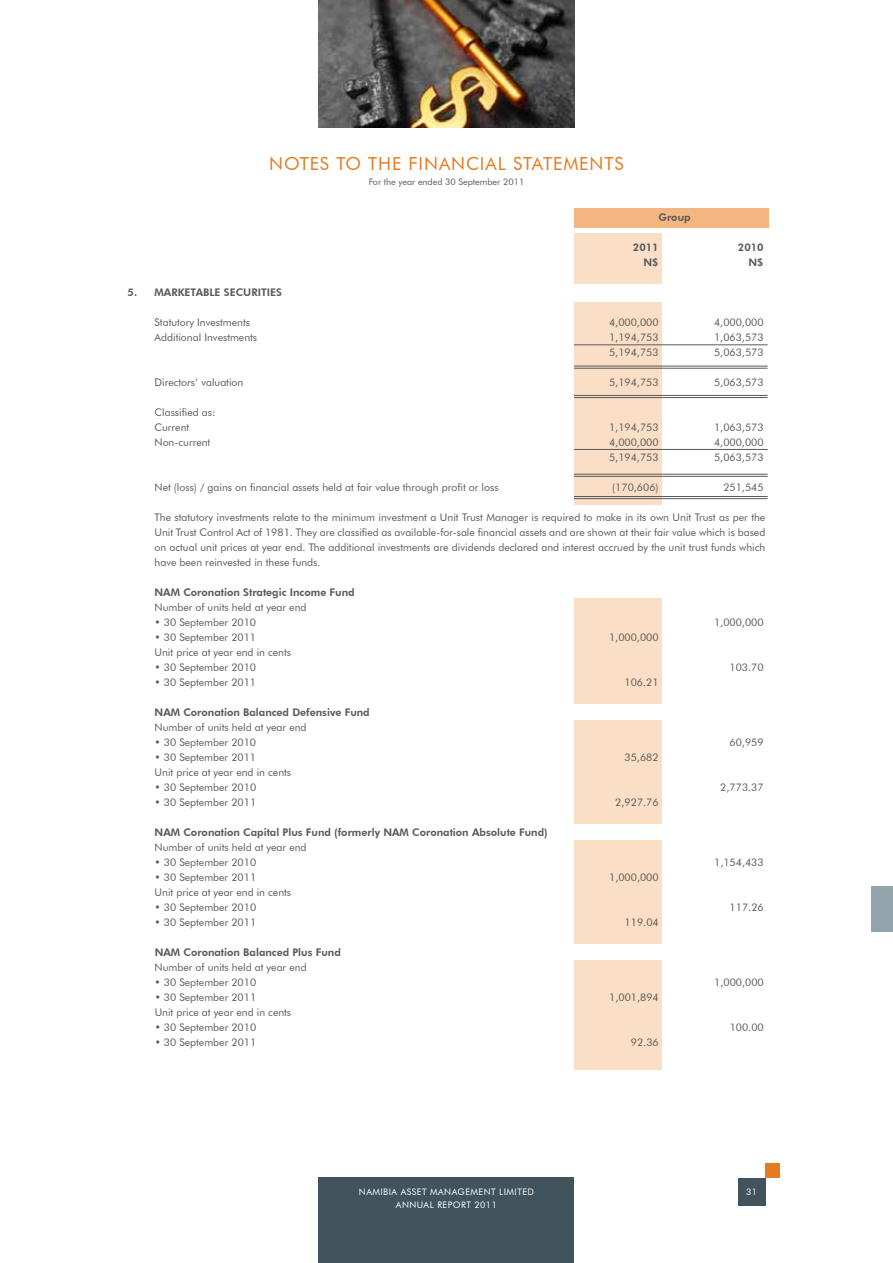
<style>
.page{position:relative;width:893px;height:1263px;background:#fff}
.page>*{position:absolute;margin:0;border:0;box-sizing:border-box;transform-origin:0 0}
.t1{font:18px "Futura BT";letter-spacing:.05em;color:#e67a1e}
.t2{font:10.5px/15px "Futura BT";color:#58595b}
.t3{font:800 10.5px "Futura BT";color:#58595b}
.t4{font:9px/13.5px "Futura BT";letter-spacing:.05em;color:#fff;text-align:center}
.t5{font:9px "Futura BT";color:#58595b}
</style>
<div class="page">
<div style="left:319px;top:1178px;width:255px;height:85px;background:#41535d"></div>
<div style="left:738px;top:1178px;width:27px;height:27px;background:#41535d"></div>
<div style="left:765px;top:1163px;width:15px;height:15px;background:#e67a1e"></div>
<div style="left:872px;top:886px;width:21px;height:46px;background:#93a3ac"></div>
<img style="left:319px;top:0;width:255px;height:128px">
<div style="left:574px;top:234px;width:87px;height:836px;background:#fadec5"></div>
<div style="left:302px;top:944px;width:489px;height:16px;background:#fff"></div>
<div style="left:574px;top:208px;width:194px;height:19px;background:#f3b682"></div>
<div style="left:306px;top:505px;width:489px;height:92px;background:#fff"></div>
<div style="left:306px;top:285px;width:489px;height:17px;background:#fff"></div>
<div style="left:302px;top:824px;width:489px;height:15px;background:#fff"></div>
<div style="left:302px;top:705px;width:489px;height:15px;background:#fff"></div>
<hr style="left:574px;top:344px;width:194px;height:1px;background:#58595b">
<hr style="left:574px;top:449px;width:194px;height:1px;background:#58595b">
<hr style="left:574px;top:366px;width:194px;height:1px;background:#58595b">
<hr style="left:574px;top:368px;width:194px;height:1px;background:#58595b">
<hr style="left:574px;top:395px;width:194px;height:1px;background:#58595b">
<hr style="left:574px;top:397px;width:194px;height:1px;background:#58595b">
<hr style="left:574px;top:474px;width:194px;height:1px;background:#58595b">
<hr style="left:574px;top:476px;width:194px;height:1px;background:#58595b">
<hr style="left:574px;top:496px;width:194px;height:1px;background:#58595b">
<hr style="left:574px;top:498px;width:194px;height:1px;background:#58595b">
<h1 class="t1" style="left:269px;top:153px;width:356px">NOTES TO THE FINANCIAL STATEMENTS</h1>
<p class="t5" style="left:369px;top:176px;width:157px">For the year ended 30 September 2011</p>
<p class="t3" style="left:659px;top:210px;width:34px">Group</p>
<p class="t3" style="left:633px;top:240px;width:27px">2011</p>
<p class="t3" style="left:738px;top:240px;width:27px">2010</p>
<p class="t3" style="left:643px;top:255px;width:17px">N$</p>
<p class="t3" style="left:748px;top:255px;width:17px">N$</p>
<p class="t3" style="left:128px;top:285px;width:156px">5. MARKETABLE SECURITIES</p>
<p class="t2" style="left:155px;top:314px;width:97px">Statutory Investments</p>
<p class="t2" style="left:609px;top:314px;width:51px">4,000,000</p>
<p class="t2" style="left:714px;top:314px;width:51px">4,000,000</p>
<p class="t2" style="left:155px;top:329px;width:104px">Additional Investments</p>
<p class="t2" style="left:609px;top:329px;width:51px">1,194,753</p>
<p class="t2" style="left:714px;top:329px;width:51px">1,063,573</p>
<p class="t2" style="left:609px;top:344px;width:51px">5,194,753</p>
<p class="t2" style="left:714px;top:344px;width:51px">5,063,573</p>
<p class="t2" style="left:155px;top:374px;width:90px">Directors’ valuation</p>
<p class="t2" style="left:609px;top:374px;width:51px">5,194,753</p>
<p class="t2" style="left:714px;top:374px;width:51px">5,063,573</p>
<p class="t2" style="left:155px;top:404px;width:62px">Classified as:<br>Current</p>
<p class="t2" style="left:609px;top:419px;width:51px">1,194,753</p>
<p class="t2" style="left:714px;top:419px;width:51px">1,063,573</p>
<p class="t2" style="left:155px;top:434px;width:57px">Non-current</p>
<p class="t2" style="left:609px;top:434px;width:51px">4,000,000</p>
<p class="t2" style="left:714px;top:434px;width:51px">4,000,000</p>
<p class="t2" style="left:609px;top:449px;width:51px">5,194,753</p>
<p class="t2" style="left:714px;top:449px;width:51px">5,063,573</p>
<p class="t2" style="left:155px;top:479px;width:346px">Net (loss) / gains on financial assets held at fair value through profit or loss</p>
<p class="t2" style="left:612px;top:479px;width:48px">(170,606)</p>
<p class="t2" style="left:723px;top:479px;width:42px">251,545</p>
<p class="t2" style="left:155px;top:509px;width:612px;text-align:justify">The statutory investments relate to the minimum investment a Unit Trust Manager is required to make in its own Unit Trust as per the Unit Trust Control Act of 1981. They are classified as available-for-sale financial assets and are shown at their fair value which is based on actual unit prices at year end. The additional investments are dividends declared and interest accrued by the unit trust funds which have been reinvested in these funds.</p>
<p class="t3" style="left:155px;top:586px;width:202px">NAM Coronation Strategic Income Fund</p>
<p class="t2" style="left:155px;top:599px;width:154px">Number of units held at year end</p>
<p class="t2" style="left:155px;top:614px;width:103px">• 30 September 2010</p>
<p class="t2" style="left:714px;top:614px;width:51px">1,000,000</p>
<p class="t2" style="left:155px;top:629px;width:103px">• 30 September 2011</p>
<p class="t2" style="left:609px;top:629px;width:51px">1,000,000</p>
<p class="t2" style="left:155px;top:644px;width:138px">Unit price at year end in cents</p>
<p class="t2" style="left:155px;top:659px;width:103px">• 30 September 2010</p>
<p class="t2" style="left:730px;top:659px;width:36px">103.70</p>
<p class="t2" style="left:155px;top:674px;width:103px">• 30 September 2011</p>
<p class="t2" style="left:625px;top:674px;width:36px">106.21</p>
<p class="t3" style="left:155px;top:706px;width:217px">NAM Coronation Balanced Defensive Fund</p>
<p class="t2" style="left:155px;top:719px;width:154px">Number of units held at year end</p>
<p class="t2" style="left:155px;top:734px;width:103px">• 30 September 2010</p>
<p class="t2" style="left:730px;top:734px;width:36px">60,959</p>
<p class="t2" style="left:155px;top:749px;width:103px">• 30 September 2011</p>
<p class="t2" style="left:625px;top:749px;width:36px">35,682</p>
<p class="t2" style="left:155px;top:764px;width:138px">Unit price at year end in cents</p>
<p class="t2" style="left:155px;top:779px;width:103px">• 30 September 2010</p>
<p class="t2" style="left:720px;top:779px;width:45px">2,773.37</p>
<p class="t2" style="left:155px;top:794px;width:103px">• 30 September 2011</p>
<p class="t2" style="left:615px;top:794px;width:45px">2,927.76</p>
<p class="t3" style="left:155px;top:826px;width:395px">NAM Coronation Capital Plus Fund (formerly NAM Coronation Absolute Fund)</p>
<p class="t2" style="left:155px;top:839px;width:154px">Number of units held at year end</p>
<p class="t2" style="left:155px;top:854px;width:103px">• 30 September 2010</p>
<p class="t2" style="left:714px;top:854px;width:51px">1,154,433</p>
<p class="t2" style="left:155px;top:869px;width:103px">• 30 September 2011</p>
<p class="t2" style="left:609px;top:869px;width:51px">1,000,000</p>
<p class="t2" style="left:155px;top:884px;width:138px">Unit price at year end in cents</p>
<p class="t2" style="left:155px;top:899px;width:103px">• 30 September 2010</p>
<p class="t2" style="left:730px;top:899px;width:36px">117.26</p>
<p class="t2" style="left:155px;top:914px;width:103px">• 30 September 2011</p>
<p class="t2" style="left:625px;top:914px;width:36px">119.04</p>
<p class="t3" style="left:155px;top:946px;width:188px">NAM Coronation Balanced Plus Fund</p>
<p class="t2" style="left:155px;top:959px;width:154px">Number of units held at year end</p>
<p class="t2" style="left:155px;top:974px;width:103px">• 30 September 2010</p>
<p class="t2" style="left:714px;top:974px;width:51px">1,000,000</p>
<p class="t2" style="left:155px;top:989px;width:103px">• 30 September 2011</p>
<p class="t2" style="left:609px;top:989px;width:51px">1,001,894</p>
<p class="t2" style="left:155px;top:1004px;width:138px">Unit price at year end in cents</p>
<p class="t2" style="left:155px;top:1019px;width:103px">• 30 September 2010</p>
<p class="t2" style="left:730px;top:1019px;width:36px">100.00</p>
<p class="t2" style="left:155px;top:1034px;width:103px">• 30 September 2011</p>
<p class="t2" style="left:631px;top:1034px;width:29px">92.36</p>
<p class="t4" style="left:359px;top:1184px;width:177px">NAMIBIA ASSET MANAGEMENT LIMITED<br>ANNUAL REPORT 2011</p>
<p class="t4" style="left:746px;top:1185px;width:13px">31</p>
</div>
